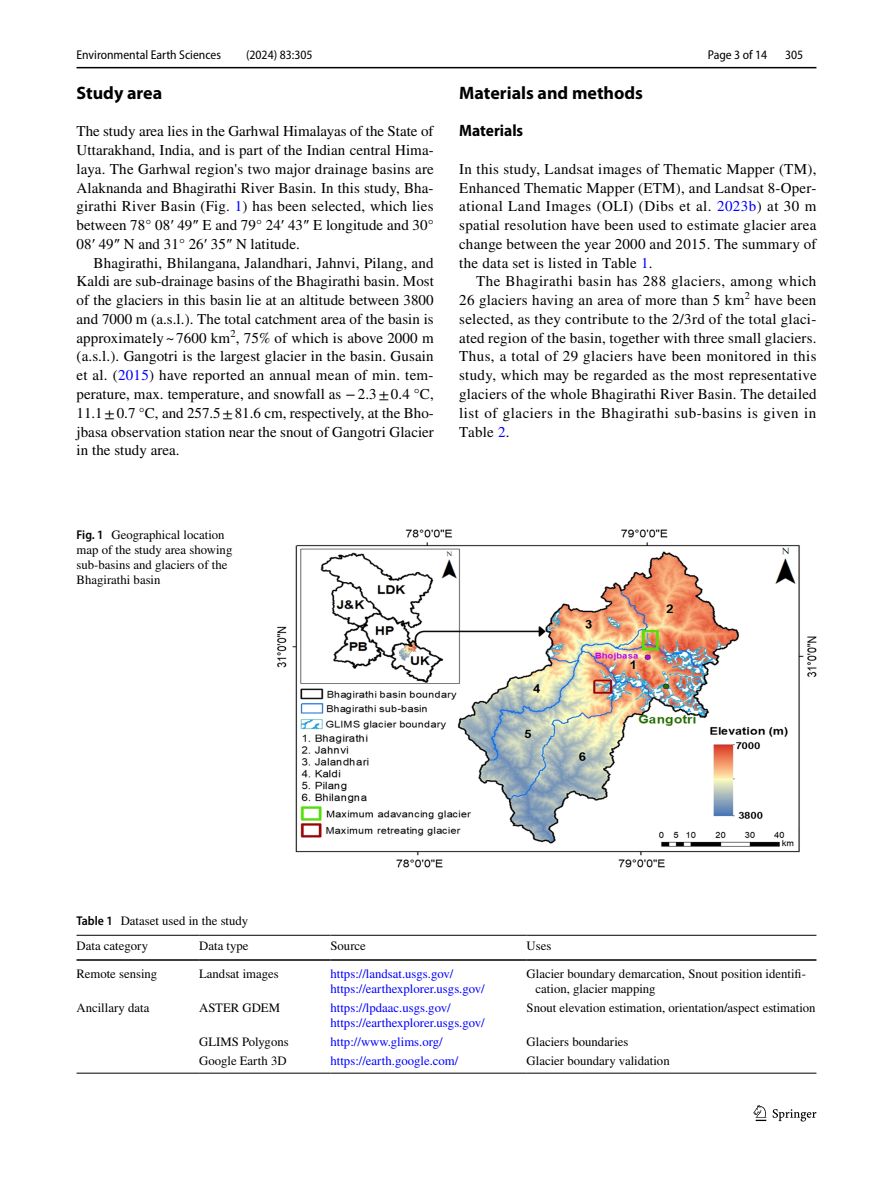
<style>
.page{position:relative;width:893px;height:1187px;background:#fff}
.page>*{position:absolute;margin:0;border:0;box-sizing:border-box;transform-origin:0 0}
.t1{font:700 18px "Myriad Pro";color:#000}
.t2{font:700 semi-condensed 16.5px "Myriad Pro";color:#000}
.t3{font:15px/18.8px "STIX";letter-spacing:.01em;color:#000;text-align:justify}
.t4{font:12.75px/15px "STIX";color:#000}
.t5{font:12.75px/15px "STIX";color:#00f}
.t6{font:semi-condensed 12.75px "Myriad Pro";color:#000}
.s1{color:#00f}
.s2{font-family:"Times New Roman"}
.s3{font-family:"Myriad Pro";font-weight:600;font-stretch:semi-condensed}
</style>
<div class="page">
<hr style="left:77px;top:67px;width:739px;height:1px;background:#000">
<svg style="left:753px;top:1105px;width:13px;height:15px"></svg>
<svg style="left:773px;top:1109px;width:43px;height:12px"></svg>
<img style="left:277px;top:529px;width:539px;height:338px">
<hr style="left:77px;top:934px;width:122px;height:1px;background:#000">
<hr style="left:77px;top:959px;width:122px;height:1px;background:#000">
<hr style="left:199px;top:934px;width:132px;height:1px;background:#000">
<hr style="left:199px;top:959px;width:132px;height:1px;background:#000">
<hr style="left:331px;top:934px;width:196px;height:1px;background:#000">
<hr style="left:331px;top:959px;width:196px;height:1px;background:#000">
<hr style="left:527px;top:934px;width:289px;height:1px;background:#000">
<hr style="left:527px;top:959px;width:289px;height:1px;background:#000">
<hr style="left:77px;top:1072px;width:122px;height:1px;background:#000">
<hr style="left:199px;top:1072px;width:132px;height:1px;background:#000">
<hr style="left:331px;top:1072px;width:196px;height:1px;background:#000">
<hr style="left:527px;top:1072px;width:289px;height:1px;background:#000">
<p class="t6" style="left:77px;top:48px;width:146px">Environmental Earth Sciences</p>
<p class="t6" style="left:246px;top:48px;width:68px">(2024) 83:305</p>
<p class="t6" style="left:708px;top:48px;width:61px">Page 3 of 14</p>
<p class="t6" style="left:785px;top:48px;width:20px">305</p>
<p class="t1" style="left:77px;top:81px;width:87px">Study area</p>
<p class="t3" style="left:77px;top:123px;width:359px">The study area lies in the Garhwal Himalayas of the State of Uttarakhand, India, and is part of the Indian central Hima&shy;laya. The Garhwal region's two major drainage basins are Alaknanda and Bhagirathi River Basin. In this study, Bha&shy;girathi River Basin (Fig. <span class="s1">1</span>) has been selected, which lies between 78° 08<span class="s2">′</span> 49<span class="s2">″</span> E and 79° 24<span class="s2">′</span> 43<span class="s2">″</span> E longitude and 30° 08<span class="s2">′</span> 49<span class="s2">″</span> N and 31° 26<span class="s2">′</span> 35<span class="s2">″</span> N latitude.</p>
<p class="t3" style="left:77px;top:254px;width:359px;text-indent:17px">Bhagirathi, Bhilangana, Jalandhari, Jahnvi, Pilang, and Kaldi are sub-drainage basins of the Bhagirathi basin. Most of the glaciers in this basin lie at an altitude between 3800 and 7000 m (a.s.l.). The total catchment area of the basin is approximately ~ 7600 km<sup>2</sup>, 75% of which is above 2000 m (a.s.l.). Gangotri is the largest glacier in the basin. Gusain et al. (<span class="s1">2015</span>) have reported an annual mean of min. tem&shy;perature, max. temperature, and snowfall as −2.3±0.4 °C, 11.1±0.7 °C, and 257.5±81.6 cm, respectively, at the Bho&shy;jbasa observation station near the snout of Gangotri Glacier in the study area.</p>
<p class="t1" style="left:459px;top:81px;width:185px">Materials and methods</p>
<p class="t2" style="left:459px;top:122px;width:66px">Materials</p>
<p class="t3" style="left:459px;top:160px;width:359px">In this study, Landsat images of Thematic Mapper (TM), Enhanced Thematic Mapper (ETM), and Landsat 8-Oper&shy;ational Land Images (OLI) (Dibs et al. <span class="s1">2023b</span>) at 30 m spatial resolution have been used to estimate glacier area change between the year 2000 and 2015. The summary of the data set is listed in Table <span class="s1">1</span>.</p>
<p class="t3" style="left:459px;top:273px;width:359px;text-indent:17px">The Bhagirathi basin has 288 glaciers, among which 26 glaciers having an area of more than 5 km<sup>2</sup> have been selected, as they contribute to the 2/3rd of the total glaci&shy;ated region of the basin, together with three small glaciers.<br>Thus, a total of 29 glaciers have been monitored in this study, which may be regarded as the most representative glaciers of the whole Bhagirathi River Basin. The detailed list of glaciers in the Bhagirathi sub-basins is given in Table <span class="s1">2</span>.</p>
<p class="t4" style="left:77px;top:528px;width:157px"><span class="s3">Fig. 1</span> Geographical location map of the study area showing sub-basins and glaciers of the<br>Bhagirathi basin</p>
<p class="t4" style="left:77px;top:908px;width:173px;line-height:25.5px"><span class="s3">Table 1</span> Dataset used in the study<br>Data category</p>
<p class="t4" style="left:199px;top:939px;width:51px">Data type</p>
<p class="t4" style="left:331px;top:939px;width:37px">Source</p>
<p class="t4" style="left:527px;top:939px;width:26px">Uses</p>
<p class="t4" style="left:77px;top:967px;width:82px">Remote sensing</p>
<p class="t4" style="left:199px;top:967px;width:81px">Landsat images</p>
<p class="t5" style="left:331px;top:967px;width:156px">https://landsat.usgs.gov/ https://earthexplorer.usgs.gov/</p>
<p class="t4" style="left:536px;top:967px;width:272px;text-indent:-9px">Glacier boundary demarcation, Snout position identifi&shy;cation, glacier mapping</p>
<p class="t4" style="left:77px;top:1001px;width:74px">Ancillary data</p>
<p class="t4" style="left:199px;top:1001px;width:82px">ASTER GDEM</p>
<p class="t5" style="left:331px;top:1001px;width:156px">https://lpdaac.usgs.gov/ https://earthexplorer.usgs.gov/</p>
<p class="t4" style="left:527px;top:1001px;width:291px">Snout elevation estimation, orientation/aspect estimation</p>
<p class="t4" style="left:199px;top:1034px;width:91px">GLIMS Polygons</p>
<p class="t5" style="left:331px;top:1034px;width:114px">http://www.glims.org/</p>
<p class="t4" style="left:527px;top:1034px;width:103px">Glaciers boundaries</p>
<p class="t4" style="left:199px;top:1053px;width:89px">Google Earth 3D</p>
<p class="t5" style="left:331px;top:1053px;width:129px">https://earth.google.com/</p>
<p class="t4" style="left:527px;top:1053px;width:145px">Glacier boundary validation</p>
</div>
